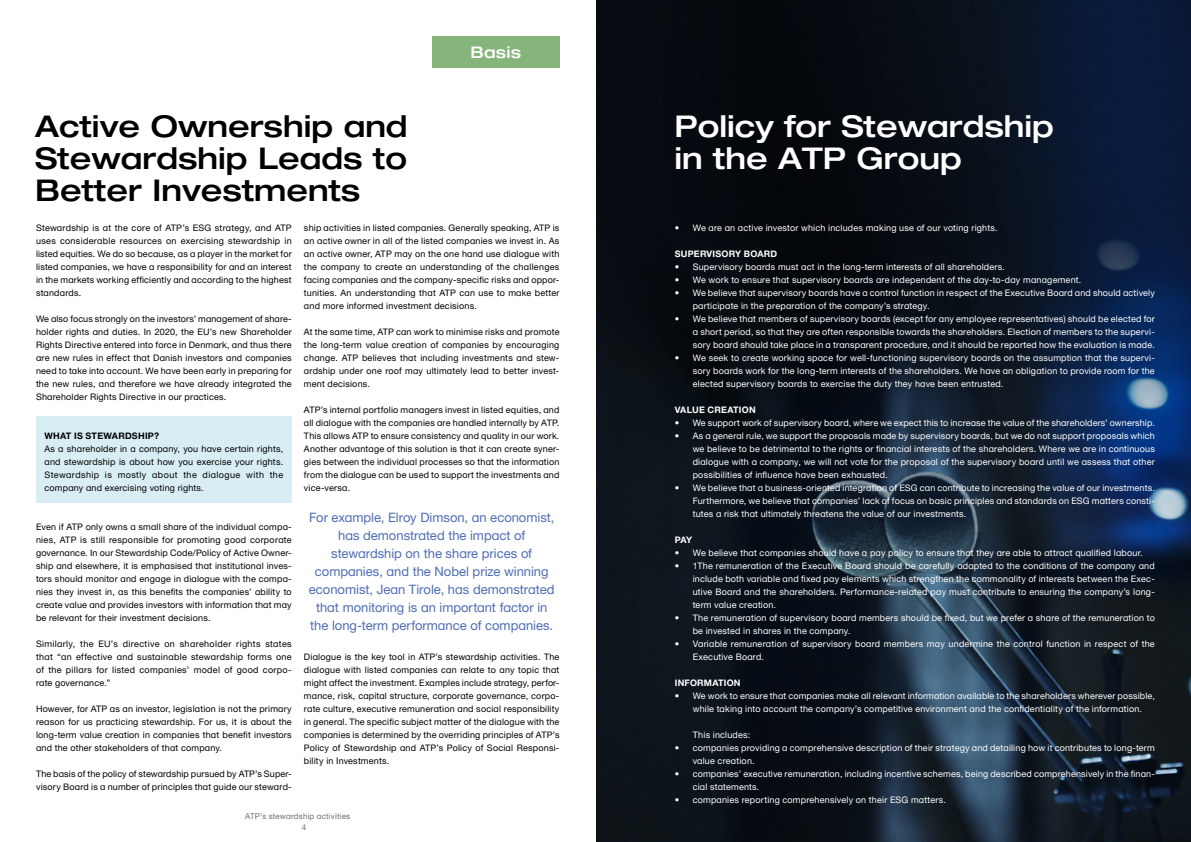
<style>
.page{position:relative;width:1191px;height:842px;background:#fff}
.page>*{position:absolute;margin:0;border:0;box-sizing:border-box;transform-origin:0 0}
.Kapiteloverskrift_H2{font:500 30px/32px "Helvetica Neue ATP Head";color:#000;text-align:justify}
.Kapiteloverskrift_H2-2{font:500 30px/32px "Helvetica Neue ATP Head";color:#fff}
.Tag{font:500 16px "Helvetica Neue ATP Head";letter-spacing:.015em;color:#fff}
.t1{font:13px/18px "Helvetica Neue ATP Body";color:#4e6db3;text-align:center}
.Brødtekst{font:9px/13px "Helvetica Neue ATP Body";letter-spacing:.02em;color:#000;text-align:justify}
.Brødtekst-2{font:9px/13px "Helvetica Neue ATP Body";letter-spacing:.02em;color:#fff}
.Box_overskrift{font:700 9px "Helvetica Neue ATP Body";letter-spacing:.025em;color:#fff}
.Box_overskrift-2{font:700 9px "Helvetica Neue ATP Body";letter-spacing:.025em;color:#000}
.t2{font:8px "Helvetica Neue ATP Body";letter-spacing:.025em;color:#706f6f}
</style>
<div class="page">
<div style="left:432px;top:36px;width:127px;height:31px;background:#85b57b"></div>
<div style="left:36px;top:417px;width:256px;height:86px;background:#d9eef4"></div>
<img style="left:596px;top:0;width:595px;height:842px">
<h2 class="Tag" style="left:470px;top:42px;width:52px">Basis</h2>
<h2 class="Kapiteloverskrift_H2" style="left:35px;top:110px;width:374px">Active Ownership and Stewardship Leads to Better Investments</h2>
<p class="Brødtekst" style="left:36px;top:221px;width:257px">Stewardship is at the core of ATP’s ESG strategy, and ATP uses considerable resources on exercising stewardship in listed equities. We do so because, as a player in the market for listed companies, we have a responsibility for and an interest in the markets working efficiently and according to the highest standards.</p>
<p class="Brødtekst" style="left:36px;top:312px;width:257px">We also focus strongly on the investors’ management of share&shy;holder rights and duties. In 2020, the EU’s new Shareholder Rights Directive entered into force in Denmark, and thus there are new rules in effect that Danish investors and companies need to take into account. We have been early in preparing for the new rules, and therefore we have already integrated the Shareholder Rights Directive in our practices.</p>
<p class="Brødtekst" style="left:304px;top:221px;width:257px">ship activities in listed companies. Generally speaking, ATP is an active owner in all of the listed companies we invest in. As an active owner, ATP may on the one hand use dialogue with the company to create an understanding of the challenges facing companies and the company-specific risks and oppor&shy;tunities. An understanding that ATP can use to make better and more informed investment decisions.</p>
<p class="Brødtekst" style="left:304px;top:325px;width:257px">At the same time, ATP can work to minimise risks and promote the long-term value creation of companies by encouraging change. ATP believes that including investments and stew&shy;ardship under one roof may ultimately lead to better invest&shy;ment decisions.</p>
<p class="Brødtekst" style="left:304px;top:403px;width:257px">ATP’s internal portfolio managers invest in listed equities, and all dialogue with the companies are handled internally by ATP.<br>This allows ATP to ensure consistency and quality in our work.<br>Another advantage of this solution is that it can create syner&shy;gies between the individual processes so that the information from the dialogue can be used to support the investments and vice-versa.</p>
<p class="t1" style="left:309px;top:508px;width:247px">For example, Elroy Dimson, an economist, has demonstrated the impact of stewardship on the share prices of companies, and the Nobel prize winning economist, Jean Tirole, has demonstrated that monitoring is an important factor in the long-term performance of companies.</p>
<p class="Brødtekst" style="left:304px;top:650px;width:257px">Dialogue is the key tool in ATP’s stewardship activities. The dialogue with listed companies can relate to any topic that might affect the investment. Examples include strategy, perfor&shy;mance, risk, capital structure, corporate governance, corpo&shy;rate culture, executive remuneration and social responsibility in general. The specific subject matter of the dialogue with the companies is determined by the overriding principles of ATP’s Policy of Stewardship and ATP’s Policy of Social Responsi&shy;bility in Investments.</p>
<h3 class="Box_overskrift-2" style="left:45px;top:430px;width:116px">WHAT IS STEWARDSHIP?</h3>
<p class="Brødtekst" style="left:45px;top:442px;width:240px">As a shareholder in a company, you have certain rights, and stewardship is about how you exercise your rights.<br>Stewardship is mostly about the dialogue with the company and exercising voting rights.</p>
<p class="Brødtekst" style="left:36px;top:520px;width:257px">Even if ATP only owns a small share of the individual compa&shy;nies, ATP is still responsible for promoting good corporate governance. In our Stewardship Code/Policy of Active Owner&shy;ship and elsewhere, it is emphasised that institutional inves&shy;tors should monitor and engage in dialogue with the compa&shy;nies they invest in, as this benefits the companies’ ability to create value and provides investors with information that may be relevant for their investment decisions.</p>
<p class="Brødtekst" style="left:36px;top:637px;width:257px">Similarly, the EU’s directive on shareholder rights states that “an effective and sustainable stewardship forms one of the pillars for listed companies’ model of good corpo&shy;rate governance.”</p>
<p class="Brødtekst" style="left:36px;top:702px;width:257px">However, for ATP as an investor, legislation is not the primary reason for us practicing stewardship. For us, it is about the long-term value creation in companies that benefit investors and the other stakeholders of that company.</p>
<p class="Brødtekst" style="left:36px;top:767px;width:257px">The basis of the policy of stewardship pursued by ATP’s Super&shy;visory Board is a number of principles that guide our steward-</p>
<p class="t2" style="left:245px;top:811px;width:106px">ATP’s stewardship activities</p>
<p class="t2" style="left:302px;top:822px;width:6px">4</p>
<h2 class="Kapiteloverskrift_H2-2" style="left:674px;top:109px;width:381px">Policy for Stewardship in the ATP Group</h2>
<p class="Brødtekst-2" style="left:675px;top:221px;width:324px">• We are an active investor which includes making use of our voting rights.</p>
<h3 class="Box_overskrift" style="left:675px;top:248px;width:104px">SUPERVISORY BOARD</h3>
<p class="Brødtekst-2" style="left:675px;top:260px;width:332px">• Supervisory boards must act in the long-term interests of all shareholders.</p>
<p class="Brødtekst-2" style="left:675px;top:273px;width:408px">• We work to ensure that supervisory boards are independent of the day-to-day management.</p>
<p class="Brødtekst-2" style="left:693px;top:286px;width:463px;text-indent:-18px">• We believe that supervisory boards have a control function in respect of the Executive Board and should actively participate in the preparation of the company’s strategy.</p>
<p class="Brødtekst-2" style="left:693px;top:312px;width:463px;text-align:justify;text-indent:-18px">• We believe that members of supervisory boards (except for any employee representatives) should be elected for a short period, so that they are often responsible towards the shareholders. Election of members to the supervi&shy;sory board should take place in a transparent procedure, and it should be reported how the evaluation is made.</p>
<p class="Brødtekst-2" style="left:693px;top:351px;width:463px;text-align:justify;text-indent:-18px">• We seek to create working space for well-functioning supervisory boards on the assumption that the supervi&shy;sory boards work for the long-term interests of the shareholders. We have an obligation to provide room for the elected supervisory boards to exercise the duty they have been entrusted.</p>
<h3 class="Box_overskrift" style="left:675px;top:404px;width:82px">VALUE CREATION</h3>
<p class="Brødtekst-2" style="left:675px;top:416px;width:481px">• We support work of supervisory board, where we expect this to increase the value of the shareholders’ ownership.</p>
<p class="Brødtekst-2" style="left:693px;top:429px;width:463px;text-align:justify;text-indent:-18px">• As a general rule, we support the proposals made by supervisory boards, but we do not support proposals which we believe to be detrimental to the rights or financial interests of the shareholders. Where we are in continuous dialogue with a company, we will not vote for the proposal of the supervisory board until we assess that other possibilities of influence have been exhausted.</p>
<p class="Brødtekst-2" style="left:693px;top:481px;width:463px;text-align:justify;text-indent:-18px">• We believe that a business-oriented integration of ESG can contribute to increasing the value of our investments.<br>Furthermore, we believe that companies’ lack of focus on basic principles and standards on ESG matters consti&shy;tutes a risk that ultimately threatens the value of our investments.</p>
<h3 class="Box_overskrift" style="left:675px;top:534px;width:19px">PAY</h3>
<p class="Brødtekst-2" style="left:675px;top:546px;width:469px">• We believe that companies should have a pay policy to ensure that they are able to attract qualified labour.</p>
<p class="Brødtekst-2" style="left:693px;top:559px;width:463px;text-align:justify;text-indent:-18px">• 1The remuneration of the Executive Board should be carefully adapted to the conditions of the company and include both variable and fixed pay elements which strengthen the commonality of interests between the Exec&shy;utive Board and the shareholders. Performance-related pay must contribute to ensuring the company’s long&shy;term value creation.</p>
<p class="Brødtekst-2" style="left:693px;top:611px;width:463px;text-indent:-18px">• The remuneration of supervisory board members should be fixed, but we prefer a share of the remuneration to be invested in shares in the company.</p>
<p class="Brødtekst-2" style="left:693px;top:637px;width:463px;text-indent:-18px">• Variable remuneration of supervisory board members may undermine the control function in respect of the<br>Executive Board.</p>
<h3 class="Box_overskrift" style="left:675px;top:677px;width:67px">INFORMATION</h3>
<p class="Brødtekst-2" style="left:675px;top:689px;width:481px;text-align:center">• We work to ensure that companies make all relevant information available to the shareholders wherever possible, while taking into account the company’s competitive environment and the confidentiality of the information.</p>
<p class="Brødtekst-2" style="left:693px;top:728px;width:59px">This includes:</p>
<p class="Brødtekst-2" style="left:693px;top:741px;width:463px;text-indent:-18px">• companies providing a comprehensive description of their strategy and detailing how it contributes to long-term value creation.</p>
<p class="Brødtekst-2" style="left:693px;top:767px;width:463px;text-indent:-18px">• companies’ executive remuneration, including incentive schemes, being described comprehensively in the finan&shy;cial statements.</p>
<p class="Brødtekst-2" style="left:675px;top:793px;width:273px">• companies reporting comprehensively on their ESG matters.</p>
</div>
